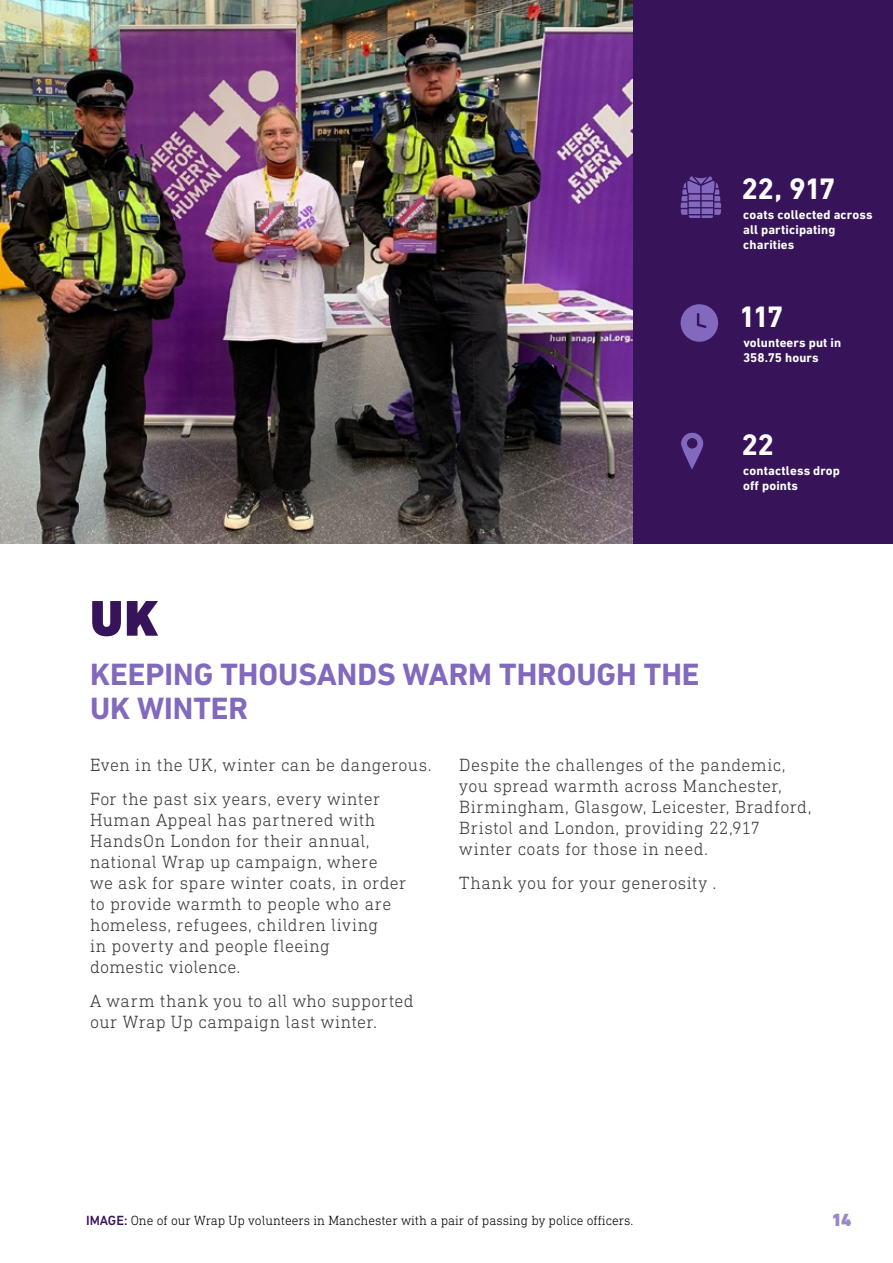
<style>
.page{position:relative;width:893px;height:1263px;background:#fff}
.page>*{position:absolute;margin:0;border:0;box-sizing:border-box;transform-origin:0 0}
.t1{font:900 51px "DIN Next LT Pro";color:#37145a}
.t2{font:700 31.35px/33.8px "DIN Next LT Pro";color:#8269be}
.body_copy{font:700 30.15px "DIN Next LT Pro";letter-spacing:-.06em;color:#fff}
.t3{font:300 18px/21px "DIN Next Slab Pro";letter-spacing:.02em;color:#3c3c3b}
.t4{font:900 18px "DIN Next LT Pro";color:#9b87cb}
.Sub_Heading{font:300 13.5px "DIN Next Slab Pro";color:#000}
.body_copy-2{font:700 12.9px/15px "DIN Next LT Pro";letter-spacing:.01em;color:#fff}
.s1{font-family:"DIN Next LT Pro";font-weight:500;color:#37145a}
</style>
<div class="page">
<img style="left:0;top:0;width:633px;height:543px">
<div style="left:633px;top:0;width:260px;height:543px;background:#37145a"></div>
<svg style="left:680px;top:176px;width:41px;height:42px"></svg>
<svg style="left:681px;top:432px;width:23px;height:37px"></svg>
<svg style="left:681px;top:304px;width:37px;height:38px"></svg>
<p class="body_copy" style="left:741px;top:171px;width:96px">22, 917</p>
<p class="body_copy-2" style="left:743px;top:207px;width:131px">coats collected across all participating charities</p>
<p class="body_copy" style="left:739px;top:299px;width:46px">117</p>
<p class="body_copy-2" style="left:743px;top:335px;width:100px">volunteers put in<br>358.75 hours</p>
<p class="body_copy" style="left:741px;top:427px;width:34px">22</p>
<p class="body_copy-2" style="left:743px;top:463px;width:98px">contactless drop off points</p>
<p class="t1" style="left:90px;top:588px;width:70px">UK</p>
<p class="t2" style="left:90px;top:657px;width:611px">KEEPING THOUSANDS WARM THROUGH THE<br>UK WINTER</p>
<p class="t3" style="left:90px;top:754px;width:343px">Even in the UK, winter can be dangerous.</p>
<p class="t3" style="left:90px;top:788px;width:318px">For the past six years, every winter<br>Human Appeal has partnered with<br>HandsOn London for their annual, national Wrap up campaign, where<br>we ask for spare winter coats, in order to provide warmth to people who are homeless, refugees, children living<br>in poverty and people fleeing domestic violence.</p>
<p class="t3" style="left:90px;top:990px;width:325px">A warm thank you to all who supported our Wrap Up campaign last winter.</p>
<p class="t3" style="left:459px;top:754px;width:354px">Despite the challenges of the pandemic, you spread warmth across Manchester, Birmingham, Glasgow, Leicester, Bradford, Bristol and London, providing 22,917 winter coats for those in need.</p>
<p class="t3" style="left:459px;top:872px;width:259px">Thank you for your generosity .</p>
<p class="Sub_Heading" style="left:86px;top:1212px;width:549px"><span class="s1">IMAGE:</span> One of our Wrap Up volunteers in Manchester with a pair of passing by police officers.</p>
<p class="t4" style="left:832px;top:1209px;width:21px">14</p>
</div>
